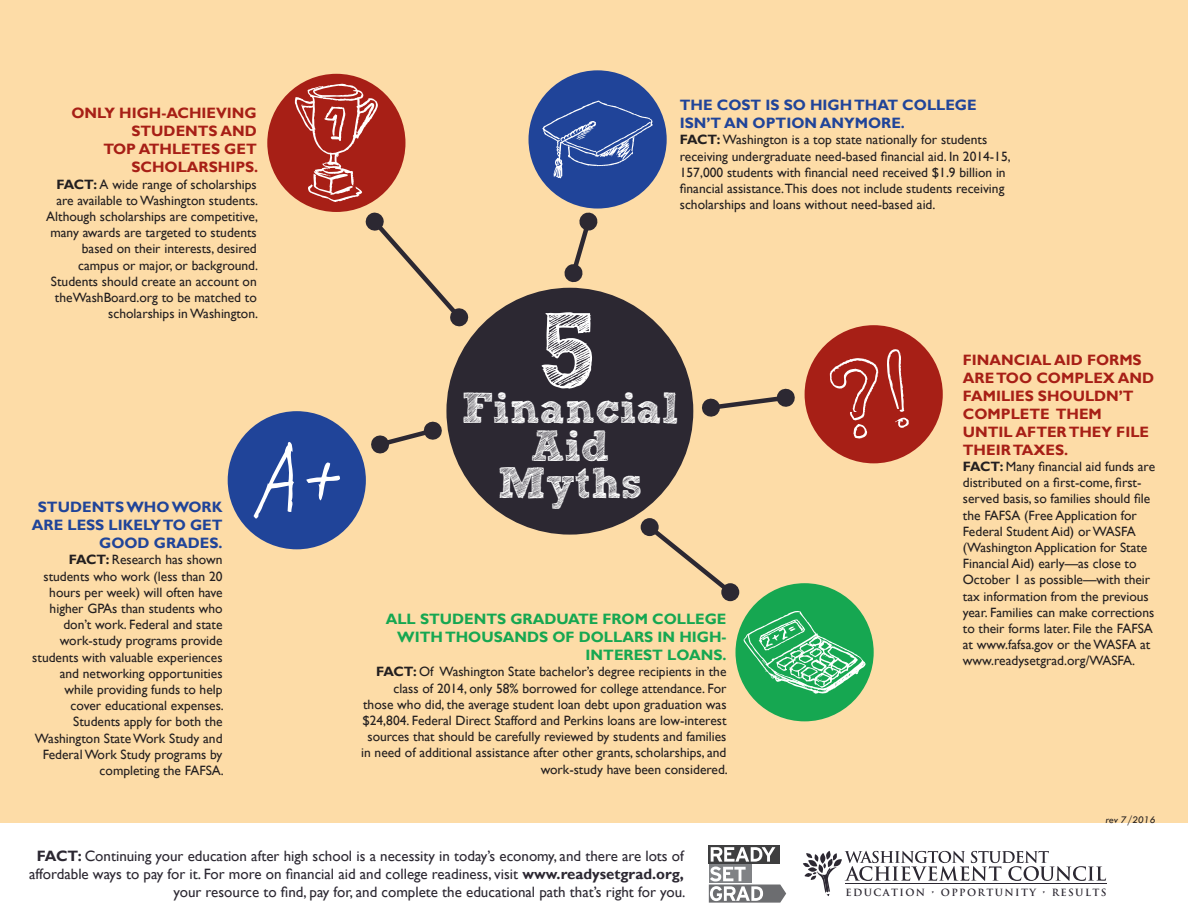
<style>
.page{position:relative;width:1188px;height:918px;background:#fff}
.page>*{position:absolute;margin:0;border:0;box-sizing:border-box;transform-origin:0 0}
.t1{font:700 108px "freeversion Sketch Block";color:#fff}
.t2{font:700 43.5px/37.5px "freeversion Sketch Block";color:#fff;text-align:center}
.t3{font:15px/18px "Gill Sans";color:#2c2832;text-align:right}
.t4{font:700 15px/18px "Gill Sans";color:#a71f16;text-align:right}
.t5{font:700 15px/18px "Gill Sans";color:#204499}
.t6{font:700 15px/18px "Gill Sans";color:#16a751;text-align:right}
.t7{font:13.5px/16.2px "Gill Sans";color:#231f20;text-align:right}
.t8{font:italic 10.5px "Tw Cen";color:#231f20}
.t9{font:700 9.75px "Trajan Pro";color:#2c2832}
.s1{font-weight:700}
</style>
<div class="page">
<div style="left:0;top:0;width:1188px;height:823px;background:#fddca7"></div>
<div style="left:446px;top:288px;width:247px;height:247px;background:#2c2832;border-radius:50%"></div>
<div style="left:805px;top:325px;width:138px;height:138px;background:#a71f16;border-radius:50%"></div>
<svg style="left:830px;top:349px;width:79px;height:90px"></svg>
<div style="left:228px;top:411px;width:138px;height:138px;background:#204499;border-radius:50%"></div>
<svg style="left:253px;top:442px;width:87px;height:77px"></svg>
<div style="left:529px;top:70px;width:138px;height:139px;background:#204499;border-radius:50%"></div>
<svg style="left:542px;top:101px;width:111px;height:77px"></svg>
<div style="left:736px;top:583px;width:138px;height:138px;background:#16a751;border-radius:50%"></div>
<svg style="left:744px;top:611px;width:122px;height:83px"></svg>
<div style="left:267px;top:74px;width:138px;height:138px;background:#a71f16;border-radius:50%"></div>
<svg style="left:295px;top:84px;width:83px;height:118px"></svg>
<svg style="left:365px;top:212px;width:104px;height:115px"></svg>
<svg style="left:702px;top:388px;width:93px;height:29px"></svg>
<svg style="left:371px;top:421px;width:71px;height:33px"></svg>
<svg style="left:643px;top:531px;width:94px;height:68px"></svg>
<div style="left:641px;top:518px;width:18px;height:18px;background:#2c2832;border-radius:50%"></div>
<div style="left:721px;top:583px;width:18px;height:18px;background:#2c2832;border-radius:50%"></div>
<svg style="left:564px;top:212px;width:34px;height:71px"></svg>
<div style="left:709px;top:845px;width:71px;height:18px;background:#3e3e3f"></div>
<svg style="left:709px;top:847px;width:77px;height:56px"></svg>
<hr style="left:845px;top:883px;width:262px;height:1px;background:#2c2832">
<svg style="left:803px;top:851px;width:303px;height:45px"></svg>
<p class="t4" style="left:71px;top:105px;width:188px">ONLY HIGH-ACHIEVING<br>STUDENTS AND<br>TOP ATHLETES GET<br>SCHOLARSHIPS.</p>
<p class="t7" style="left:46px;top:176px;width:213px"><span class="s1">FACT:</span> A wide range of scholarships are available to Washington students.<br>Although scholarships are competitive, many awards are targeted to students based on their interests, desired campus or major, or background.<br>Students should create an account on theWashBoard.org to be matched to scholarships in Washington.</p>
<p class="t5" style="left:32px;top:498px;width:192px;text-align:right">STUDENTS WHO WORK<br>ARE LESS LIKELY TO GET<br>GOOD GRADES.</p>
<p class="t7" style="left:32px;top:552px;width:193px"><span class="s1">FACT:</span> Research has shown students who work (less than 20 hours per week) will often have higher GPAs than students who don’t work. Federal and state work-study programs provide students with valuable experiences and networking opportunities while providing funds to help cover educational expenses.<br>Students apply for both the<br>Washington State Work Study and<br>Federal Work Study programs by completing the FAFSA.</p>
<p class="t5" style="left:680px;top:97px;width:298px">THE COST IS SO HIGH THAT COLLEGE<br>ISN’T AN OPTION ANYMORE.</p>
<p class="t7" style="left:680px;top:132px;width:332px;text-align:left"><span class="s1">FACT:</span> Washington is a top state nationally for students receiving undergraduate need-based financial aid. In 2014-15, 157,000 students with financial need received $1.9 billion in financial assistance.This does not include students receiving scholarships and loans without need-based aid.</p>
<p class="t1" style="left:538px;top:311px;width:60px">5</p>
<p class="t2" style="left:462px;top:394px;width:219px">Financial<br>Aid</p>
<p class="t2" style="left:498px;top:469px;width:146px">Myths</p>
<p class="t6" style="left:386px;top:611px;width:342px">ALL STUDENTS GRADUATE FROM COLLEGE<br>WITH THOUSANDS OF DOLLARS IN HIGH-<br>INTEREST LOANS.</p>
<p class="t7" style="left:361px;top:664px;width:368px"><span class="s1">FACT:</span> Of Washington State bachelor’s degree recipients in the class of 2014, only 58% borrowed for college attendance. For<br>those who did, the average student loan debt upon graduation was $24,804. Federal Direct Stafford and Perkins loans are low-interest sources that should be carefully reviewed by students and families in need of additional assistance after other grants, scholarships, and work-study have been considered.</p>
<p class="t4" style="left:963px;top:351px;width:193px;text-align:left">FINANCIAL AID FORMS<br>ARE TOO COMPLEX AND<br>FAMILIES SHOULDN’T<br>COMPLETE THEM<br>UNTIL AFTER THEY FILE<br>THEIR TAXES.</p>
<p class="t7" style="left:963px;top:459px;width:194px;text-align:left"><span class="s1">FACT:</span> Many financial aid funds are distributed on a first-come, first&shy;served basis, so families should file the FAFSA (Free Application for Federal Student Aid) or WASFA (Washington Application for State Financial Aid) early—as close to October 1 as possible—with their tax information from the previous year. Families can make corrections to their forms later. File the FAFSA at www.fafsa.gov or the WASFA at www.readysetgrad.org/WASFA.</p>
<p class="t8" style="left:1106px;top:813px;width:51px">rev 7/2016</p>
<p class="t3" style="left:29px;top:847px;width:658px"><span class="s1">FACT:</span> Continuing your education after high school is a necessity in today’s economy, and there are lots of affordable ways to pay for it. For more on financial aid and college readiness, visit <span class="s1">www.readysetgrad.org, </span>your resource to find, pay for, and complete the educational path that’s right for you.</p>
<p class="t9" style="left:846px;top:886px;width:262px">E D U C A T I O N • O P P O R T U N I T Y • R E S U L T S</p>
</div>
